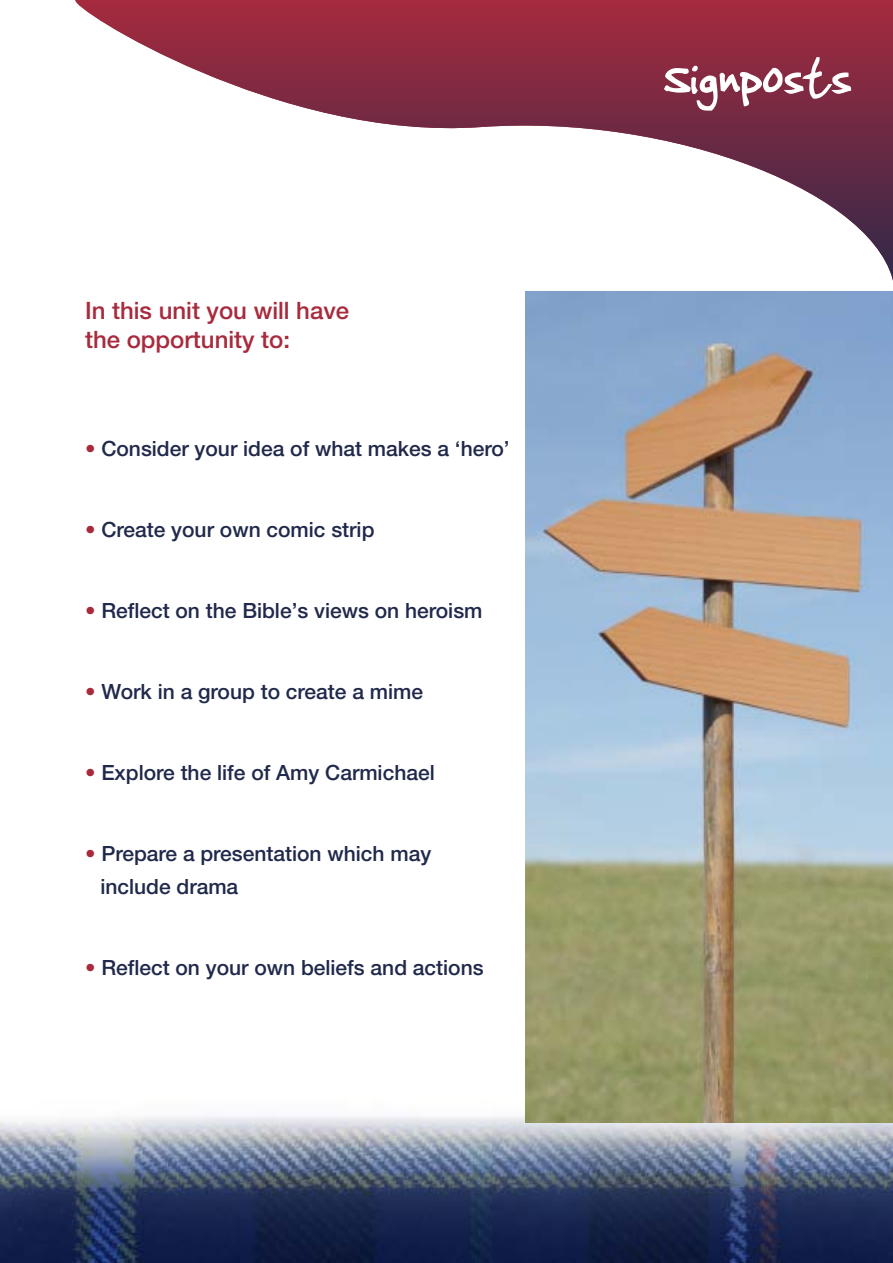
<style>
.page{position:relative;width:893px;height:1263px;background:#fff}
.page>*{position:absolute;margin:0;border:0;box-sizing:border-box;transform-origin:0 0}
.t1{font:63px "Jenkinsv 20 Thik";color:#fff}
.t2{font:500 24px/28.8px "Helvetica Neue";color:#a82a3d}
.t3{font:500 21px/33px "Helvetica Neue";color:#20294b}
.s1{color:#a82a3d}
</style>
<div class="page">
<img style="left:0;top:1099px;width:892px;height:163px">
<svg style="left:75px;top:0;width:818px;height:326px"></svg>
<img style="left:526px;top:292px;width:367px;height:831px">
<p class="t2" style="left:85px;top:299px;width:266px">In this unit you will have the opportunity to:</p>
<p class="t3" style="left:85px;top:434px;width:426px"><span class="s1">•</span> Consider your idea of what makes a ‘hero’</p>
<p class="t3" style="left:85px;top:515px;width:291px"><span class="s1">•</span> Create your own comic strip</p>
<p class="t3" style="left:85px;top:596px;width:399px"><span class="s1">•</span> Reflect on the Bible’s views on heroism</p>
<p class="t3" style="left:85px;top:677px;width:340px"><span class="s1">•</span> Work in a group to create a mime</p>
<p class="t3" style="left:85px;top:758px;width:351px"><span class="s1">•</span> Explore the life of Amy Carmichael</p>
<p class="t3" style="left:100px;top:839px;width:332px;text-indent:-15px"><span class="s1">•</span> Prepare a presentation which may include drama</p>
<p class="t3" style="left:85px;top:953px;width:400px"><span class="s1">•</span> Reflect on your own beliefs and actions</p>
<h1 class="t1" style="left:662px;top:43px;width:189px">Signposts</h1>
</div>
